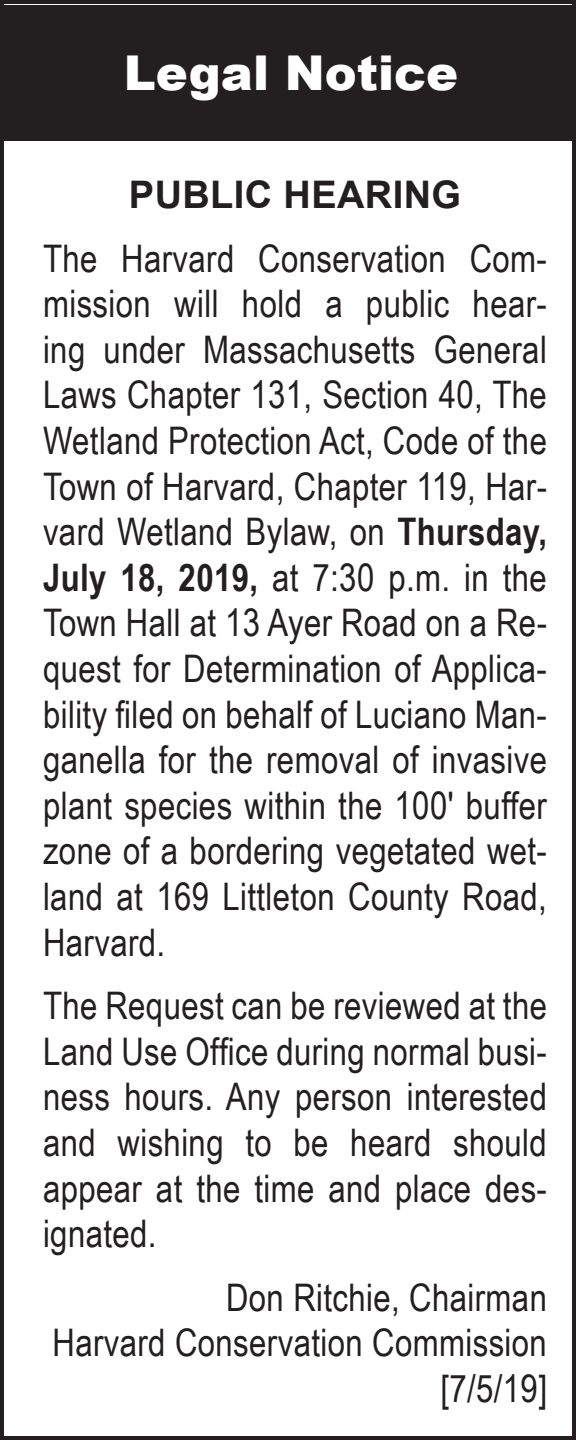
<style>
.page{position:relative;width:576px;height:1440px;background:#fff}
.page>*{position:absolute;margin:0;border:0;box-sizing:border-box;transform-origin:0 0}
.t1{font:900 48px "Arial";color:#fff}
.t2{font:38px/45.6px "Arial Narrow";letter-spacing:.01em;color:#231f20;text-align:justify}
.t3{font:700 38px "Arial";letter-spacing:.01em;color:#231f20}
.s1{font-weight:700}
</style>
<div class="page">
<div style="left:0;top:0;width:576px;height:1440px;border:4px solid #231f20"></div>
<div style="left:3px;top:5px;width:573px;height:136px;background:#231f20"></div>
<p class="t1" style="left:124px;top:38px;width:336px">Legal Notice</p>
<p class="t3" style="left:129px;top:170px;width:334px">PUBLIC HEARING</p>
<p class="t2" style="left:43px;top:234px;width:506px">The Harvard Conservation Com&shy;mission will hold a public hear&shy;ing under Massachusetts General Laws Chapter 131, Section 40, The Wetland Protection Act, Code of the Town of Harvard, Chapter 119, Har&shy;vard Wetland Bylaw, on <span class="s1">Thursday, July 18, 2019,</span> at 7:30 p.m. in the Town Hall at 13 Ayer Road on a Re&shy;quest for Determination of Applica&shy;bility filed on behalf of Luciano Man&shy;ganella for the removal of invasive plant species within the 100' buffer zone of a bordering vegetated wet&shy;land at 169 Littleton County Road, Harvard.</p>
<p class="t2" style="left:43px;top:982px;width:506px">The Request can be reviewed at the Land Use Office during normal busi&shy;ness hours. Any person interested and wishing to be heard should appear at the time and place des&shy;ignated.</p>
<p class="t2" style="left:52px;top:1273px;width:496px;text-align:right">Don Ritchie, Chairman<br>Harvard Conservation Commission [7/5/19]</p>
</div>
